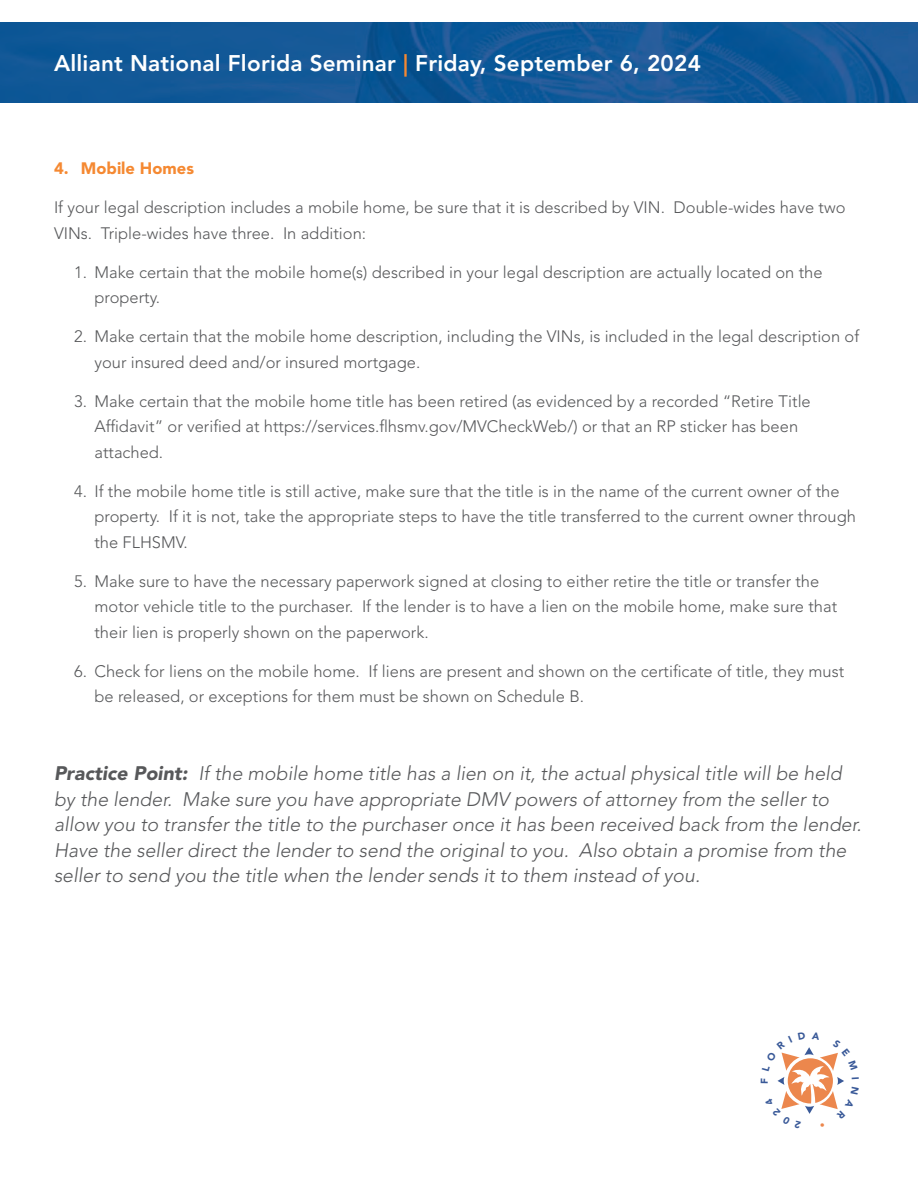
<style>
.page{position:relative;width:918px;height:1188px;background:#fff}
.page>*{position:absolute;margin:0;border:0;box-sizing:border-box;transform-origin:0 0}
.t1{font:800 22.5px "Avenir LT Std";letter-spacing:.01em;color:#fff}
.t2{font:italic 300 19.5px/25.5px "Avenir LT Std";color:#57585a}
.t3{font:300 16.5px/25.5px "Avenir LT Std";color:#57585a}
.t4{font:900 16.5px "Avenir LT Std";color:#f58932}
.s1{color:#f58932}
.s2{font-weight:900}
</style>
<div class="page">
<img style="left:0;top:23px;width:918px;height:80px">
<svg style="left:777px;top:1047px;width:67px;height:67px"></svg>
<h1 class="t1" style="left:54px;top:50px;width:649px">Alliant National Florida Seminar <span class="s1">|</span> Friday, September 6, 2024</h1>
<p class="t4" style="left:54px;top:159px;width:142px">4. Mobile Homes</p>
<p class="t3" style="left:54px;top:195px;width:793px">If your legal description includes a mobile home, be sure that it is described by VIN. Double-wides have two<br>VINs. Triple-wides have three. In addition:</p>
<p class="t3" style="left:94px;top:260px;width:730px;text-indent:-20px">1. Make certain that the mobile home(s) described in your legal description are actually located on the property.</p>
<p class="t3" style="left:94px;top:324px;width:766px;text-indent:-20px">2. Make certain that the mobile home description, including the VINs, is included in the legal description of your insured deed and/or insured mortgage.</p>
<p class="t3" style="left:94px;top:389px;width:718px;text-indent:-20px">3. Make certain that the mobile home title has been retired (as evidenced by a recorded “Retire Title<br>Affidavit” or verified at https://services.flhsmv.gov/MVCheckWeb/) or that an RP sticker has been attached.</p>
<p class="t3" style="left:94px;top:479px;width:763px;text-indent:-20px">4. If the mobile home title is still active, make sure that the title is in the name of the current owner of the property. If it is not, take the appropriate steps to have the title transferred to the current owner through the FLHSMV.</p>
<p class="t3" style="left:94px;top:569px;width:744px;text-indent:-20px">5. Make sure to have the necessary paperwork signed at closing to either retire the title or transfer the motor vehicle title to the purchaser. If the lender is to have a lien on the mobile home, make sure that their lien is properly shown on the paperwork.</p>
<p class="t3" style="left:94px;top:659px;width:751px;text-indent:-20px">6. Check for liens on the mobile home. If liens are present and shown on the certificate of title, they must be released, or exceptions for them must be shown on Schedule B.</p>
<p class="t2" style="left:54px;top:761px;width:809px"><span class="s2">Practice Point:</span> If the mobile home title has a lien on it, the actual physical title will be held by the lender. Make sure you have appropriate DMV powers of attorney from the seller to allow you to transfer the title to the purchaser once it has been received back from the lender.<br>Have the seller direct the lender to send the original to you. Also obtain a promise from the seller to send you the title when the lender sends it to them instead of you.</p>
</div>
